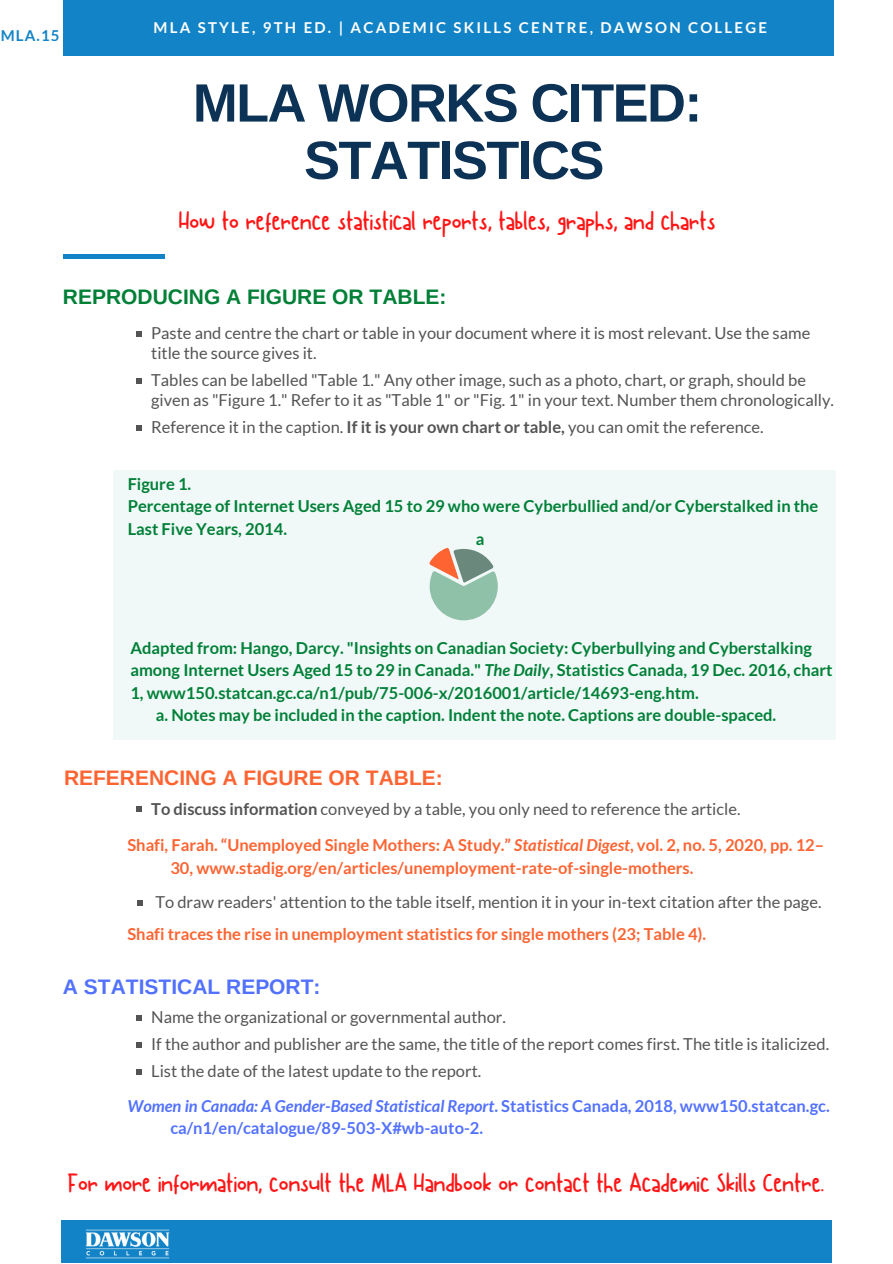
<style>
.page{position:relative;width:893px;height:1264px;background:#fff}
.page>*{position:absolute;margin:0;border:0;box-sizing:border-box;transform-origin:0 0}
.t1{font:700 54px/57.3px "Arimo";letter-spacing:-.03em;color:#0c3255;text-align:center}
.t2{font:27px "Canda Tawa";color:#ff1616}
.t3{font:700 21px "Arimo";color:#008037}
.t4{font:700 21px "Arimo";color:#fd6432}
.t5{font:700 21px "Arimo";color:#5271ff}
.t6{font:16.5px/27px "Lato";color:#545454}
.t7{font:700 16.5px/22.5px "Lato";color:#008037}
.t8{font:700 16.5px/36px "Lato";color:#fd6432}
.t9{font:700 16.5px/22.2px "Lato";color:#5271ff}
.t10{font:700 15px "Lato";letter-spacing:.15em;color:#fff}
.t11{font:700 15px "Lato";color:#1283c6}
.s1{font-weight:700}
.s2{font-style:italic}
.s3{color:#545454}
.s4{font-weight:400;color:#545454}
</style>
<div class="page">
<div style="left:63px;top:0;width:770px;height:54px;background:#1283c6"></div>
<hr style="left:63px;top:52px;width:770px;height:4px;background:#1283c6">
<hr style="left:63px;top:255px;width:101px;height:3px;background:#1283c6">
<div style="left:62px;top:1220px;width:769px;height:42px;background:#1283c6"></div>
<img style="left:85px;top:1229px;width:85px;height:30px">
<svg style="left:136px;top:1015px;width:6px;height:5px"></svg>
<svg style="left:136px;top:1042px;width:6px;height:5px"></svg>
<svg style="left:136px;top:1069px;width:6px;height:5px"></svg>
<svg style="left:136px;top:331px;width:6px;height:5px"></svg>
<svg style="left:136px;top:378px;width:6px;height:5px"></svg>
<svg style="left:136px;top:425px;width:6px;height:5px"></svg>
<svg style="left:138px;top:900px;width:5px;height:5px"></svg>
<svg style="left:136px;top:806px;width:6px;height:6px"></svg>
<div style="left:113px;top:470px;width:722px;height:270px;background:#f0f8f8"></div>
<svg style="left:429px;top:548px;width:68px;height:72px"></svg>
<p class="t11" style="left:1px;top:26px;width:60px">MLA.15</p>
<p class="t10" style="left:153px;top:18px;width:615px">MLA STYLE, 9TH ED. | ACADEMIC SKILLS CENTRE, DAWSON COLLEGE</p>
<h1 class="t1" style="left:193px;top:74px;width:511px">MLA WORKS CITED:<br>STATISTICS</h1>
<h2 class="t2" style="left:179px;top:206px;width:538px">How to reference statistical reports, tables, graphs, and charts</h2>
<p class="t3" style="left:63px;top:285px;width:385px">REPRODUCING A FIGURE OR TABLE:</p>
<p class="t6" style="left:151px;top:323px;width:660px;line-height:20px">Paste and centre the chart or table in your document where it is most relevant. Use the same title the source gives it.</p>
<p class="t6" style="left:151px;top:370px;width:684px;line-height:20px">Tables can be labelled "Table 1." Any other image, such as a photo, chart, or graph, should be given as "Figure 1." Refer to it as "Table 1" or "Fig. 1" in your text. Number them chronologically.</p>
<p class="t6" style="left:151px;top:413px;width:614px">Reference it in the caption. <span class="s1">If it is your own chart or table,</span> you can omit the reference.</p>
<p class="t7" style="left:128px;top:472px;width:692px">Figure 1.<br>Percentage of Internet Users Aged 15 to 29 who were Cyberbullied and/or Cyberstalked in the<br>Last Five Years, 2014.</p>
<p class="t7" style="left:476px;top:527px;width:10px">a</p>
<p class="t7" style="left:130px;top:636px;width:683px">Adapted from: Hango, Darcy. "Insights on Canadian Society: Cyberbullying and Cyberstalking</p>
<p class="t7" style="left:130px;top:658px;width:703px">among Internet Users Aged 15 to 29 in Canada." <span class="s2">The Daily</span>, Statistics Canada, 19 Dec. 2016, chart</p>
<p class="t7" style="left:130px;top:681px;width:569px">1, www150.statcan.gc.ca/n1/pub/75-006-x/2016001/article/14693-eng.htm.</p>
<p class="t7" style="left:156px;top:703px;width:622px">a. Notes may be included in the caption. Indent the note. Captions are double-spaced.</p>
<p class="t4" style="left:64px;top:765px;width:380px">REFERENCING A FIGURE OR TABLE:</p>
<p class="t8" style="left:127px;top:790px;width:698px;text-indent:24px"><span class="s3">To discuss information</span> <span class="s4">conveyed by a table, you only need to reference the article.<br></span>Shafi, Farah. “Unemployed Single Mothers: A Study.” <span class="s2">Statistical Digest</span>, vol. 2, no. 5, 2020, pp. 12–</p>
<p class="t8" style="left:170px;top:850px;width:524px">30, www.stadig.org/en/articles/unemployment-rate-of-single-mothers.</p>
<p class="t6" style="left:155px;top:888px;width:667px">To draw readers' attention to the table itself, mention it in your in-text citation after the page.</p>
<p class="t8" style="left:127px;top:916px;width:580px">Shafi traces the rise in unemployment statistics for single mothers (23; Table 4).</p>
<p class="t5" style="left:63px;top:975px;width:259px">A STATISTICAL REPORT:</p>
<p class="t6" style="left:151px;top:1003px;width:679px">Name the organizational or governmental author.<br>If the author and publisher are the same, the title of the report comes first. The title is italicized.<br>List the date of the latest update to the report.</p>
<p class="t9" style="left:170px;top:1094px;width:661px;text-indent:-43px"><span class="s2">Women in Canada: A Gender-Based Statistical Report</span>. Statistics Canada, 2018, www150.statcan.gc. ca/n1/en/catalogue/89-503-X#wb-auto-2.</p>
<h2 class="t2" style="left:67px;top:1167px;width:758px">For more information, consult the MLA Handbook or contact the Academic Skills Centre.</h2>
</div>
